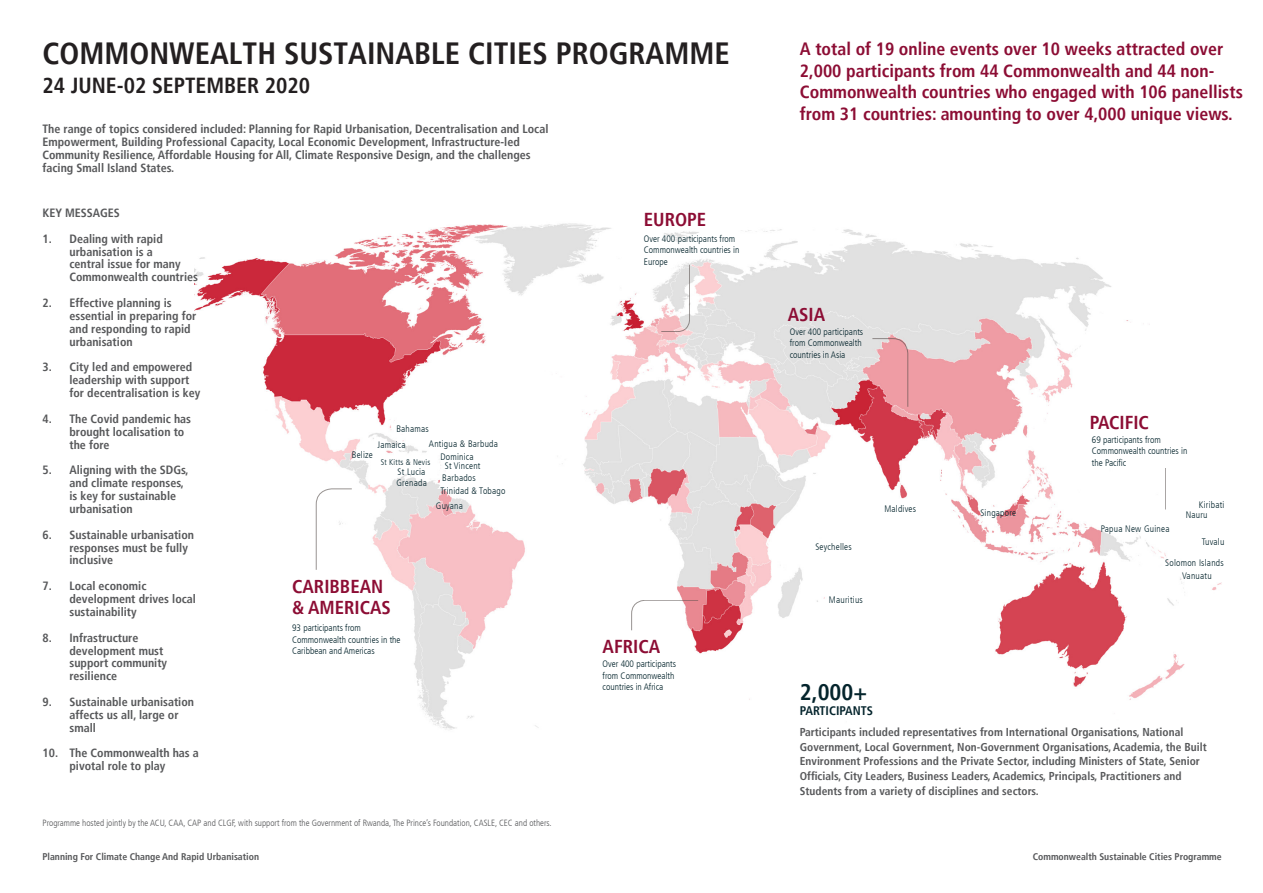
<style>
.page{position:relative;width:1263px;height:893px;background:#fff}
.page>*{position:absolute;margin:0;border:0;box-sizing:border-box;transform-origin:0 0}
.GRAPH_numbers_YEL{font:700 condensed 30.75px "Frutiger LT";color:#231f20}
.t1{font:700 condensed 22.8px "Frutiger LT";color:#04242c}
.GRAPH_numbers_YEL-2{font:700 condensed 21.75px "Frutiger LT";color:#231f20}
.t2{font:700 condensed 18.75px/21px "Frutiger LT";color:#8c0d34}
.t3{font:700 condensed 17.85px/21.8px "Frutiger LT";color:#8c0d34}
.t4{font:700 condensed 12.45px "Frutiger LT";color:#04242c}
.BODY_TEXT{font:700 condensed 12px/12.9px "Frutiger LT";color:#57585a}
.BODY_TEXT-2{font:700 condensed 11.4px/14.5px "Frutiger LT";color:#57585a}
.t5{font:700 condensed 9.75px "Frutiger LT";color:#57585a}
.t6{font:300 condensed 9.3px/11.6px "Frutiger LT";color:#04242c}
.t7{font:300 condensed 9.3px "Frutiger LT";letter-spacing:.025em;color:#04242c}
.Foot_Notes{font:300 condensed 9px "Frutiger LT";color:#57585a}
.t8{font:300 condensed 8.25px "Frutiger LT";letter-spacing:.025em;color:#04242c}
</style>
<div class="page">
<img style="left:194px;top:223px;width:1028px;height:507px">
<svg style="left:661px;top:265px;width:29px;height:67px"></svg>
<svg style="left:631px;top:600px;width:67px;height:31px"></svg>
<svg style="left:872px;top:338px;width:36px;height:69px;background:#e7979f"></svg>
<svg style="left:316px;top:489px;width:36px;height:81px"></svg>
<hr style="left:1165px;top:468px;width:1px;height:41px;background:#524a47">
<p class="GRAPH_numbers_YEL" style="left:43px;top:36px;width:689px">COMMONWEALTH SUSTAINABLE CITIES PROGRAMME</p>
<p class="GRAPH_numbers_YEL-2" style="left:43px;top:73px;width:269px">24 JUNE-02 SEPTEMBER 2020</p>
<p class="BODY_TEXT" style="left:43px;top:123px;width:507px">The range of topics considered included: Planning for Rapid Urbanisation, Decentralisation and Local Empowerment, Building Professional Capacity, Local Economic Development, Infrastructure-led Community Resilience, Affordable Housing for All, Climate Responsive Design, and the challenges facing Small Island States.</p>
<p class="BODY_TEXT" style="left:43px;top:206px;width:79px">KEY MESSAGES</p>
<p class="BODY_TEXT" style="left:70px;top:232px;width:130px;text-indent:-27px">1. Dealing with rapid urbanisation is a<br>central issue for many<br>Commonwealth countries</p>
<p class="BODY_TEXT" style="left:70px;top:296px;width:128px;text-indent:-27px">2. Effective planning is essential in preparing for and responding to rapid urbanisation</p>
<p class="BODY_TEXT" style="left:70px;top:361px;width:132px;text-indent:-27px">3. City led and empowered leadership with support for decentralisation is key</p>
<p class="BODY_TEXT" style="left:70px;top:412px;width:123px;text-indent:-27px">4. The Covid pandemic has brought localisation to the fore</p>
<p class="BODY_TEXT" style="left:70px;top:464px;width:121px;text-indent:-27px">5. Aligning with the SDGs, and climate responses, is key for sustainable urbanisation</p>
<p class="BODY_TEXT" style="left:70px;top:528px;width:126px;text-indent:-27px">6. Sustainable urbanisation responses must be fully inclusive</p>
<p class="BODY_TEXT" style="left:70px;top:580px;width:128px;text-indent:-27px">7. Local economic development drives local sustainability</p>
<p class="BODY_TEXT" style="left:70px;top:631px;width:99px;text-indent:-27px">8. Infrastructure development must support community resilience</p>
<p class="BODY_TEXT" style="left:70px;top:695px;width:126px;text-indent:-27px">9. Sustainable urbanisation affects us all, large or small</p>
<p class="BODY_TEXT" style="left:43px;top:747px;width:158px;text-align:center">10. The Commonwealth has a pivotal role to play</p>
<p class="t7" style="left:396px;top:423px;width:34px">Bahamas</p>
<p class="t7" style="left:377px;top:439px;width:30px">Jamaica</p>
<p class="t7" style="left:429px;top:439px;width:71px">Antigua &amp; Barbuda</p>
<p class="t6" style="left:352px;top:449px;width:23px">Belize</p>
<p class="t7" style="left:440px;top:451px;width:35px">Dominica</p>
<p class="t8" style="left:381px;top:457px;width:51px">St Kitts &amp; Nevis</p>
<p class="t7" style="left:445px;top:461px;width:37px">St Vincent</p>
<p class="t6" style="left:397px;top:466px;width:29px">St Lucia</p>
<p class="t7" style="left:442px;top:473px;width:35px">Barbados</p>
<p class="t7" style="left:396px;top:477px;width:32px">Grenada</p>
<p class="t7" style="left:440px;top:485px;width:67px">Trinidad &amp; Tobago</p>
<p class="t2" style="left:292px;top:576px;width:100px">CARIBBEAN &amp; AMERICAS</p>
<p class="t6" style="left:292px;top:622px;width:110px">93 participants from<br>Commonwealth countries in the<br>Caribbean and Americas</p>
<p class="t6" style="left:436px;top:500px;width:28px">Guyana</p>
<p class="Foot_Notes" style="left:43px;top:818px;width:511px">Programme hosted jointly by the ACU, CAA, CAP and CLGF, with support from the Government of Rwanda, The Prince’s Foundation, CASLE, CEC and others.</p>
<p class="t2" style="left:644px;top:209px;width:64px">EUROPE</p>
<p class="t6" style="left:644px;top:233px;width:97px">Over 400 participants from<br>Commonwealth countries in<br>Europe</p>
<p class="t2" style="left:603px;top:636px;width:59px">AFRICA</p>
<p class="t6" style="left:603px;top:658px;width:75px">Over 400 participants from Commonwealth countries in Africa</p>
<p class="t3" style="left:800px;top:38px;width:445px">A total of 19 online events over 10 weeks attracted over 2,000 participants from 44 Commonwealth and 44 non-Commonwealth countries who engaged with 106 panellists from 31 countries: amounting to over 4,000 unique views.</p>
<p class="t2" style="left:788px;top:304px;width:39px">ASIA</p>
<p class="t6" style="left:790px;top:326px;width:75px">Over 400 participants from Commonwealth countries in Asia</p>
<p class="t7" style="left:815px;top:541px;width:38px">Seychelles</p>
<p class="t7" style="left:829px;top:594px;width:35px">Mauritius</p>
<p class="t7" style="left:884px;top:504px;width:33px">Maldives</p>
<p class="t1" style="left:800px;top:679px;width:69px">2,000+</p>
<p class="t4" style="left:800px;top:703px;width:75px">PARTICIPANTS</p>
<p class="t7" style="left:980px;top:508px;width:37px">Singapore</p>
<p class="t2" style="left:1090px;top:412px;width:61px">PACIFIC</p>
<p class="t6" style="left:1092px;top:434px;width:97px">69 participants from<br>Commonwealth countries in the Pacific</p>
<p class="t7" style="left:1199px;top:499px;width:27px">Kiribati</p>
<p class="t6" style="left:1186px;top:509px;width:23px">Nauru</p>
<p class="t7" style="left:1101px;top:524px;width:70px">Papua New Guinea</p>
<p class="t7" style="left:1165px;top:557px;width:60px">Solomon Islands</p>
<p class="t7" style="left:1182px;top:570px;width:31px">Vanuatu</p>
<p class="t6" style="left:1202px;top:536px;width:24px">Tuvalu</p>
<p class="BODY_TEXT-2" style="left:800px;top:725px;width:408px">Participants included representatives from International Organisations, National Government, Local Government, Non-Government Organisations, Academia, the Built Environment Professions and the Private Sector, including Ministers of State, Senior Officials, City Leaders, Business Leaders, Academics, Principals, Practitioners and Students from a variety of disciplines and sectors.</p>
<p class="t5" style="left:43px;top:851px;width:218px">Planning For Climate Change And Rapid Urbanisation</p>
<p class="t5" style="left:1033px;top:851px;width:190px">Commonwealth Sustainable Cities Programme</p>
</div>
